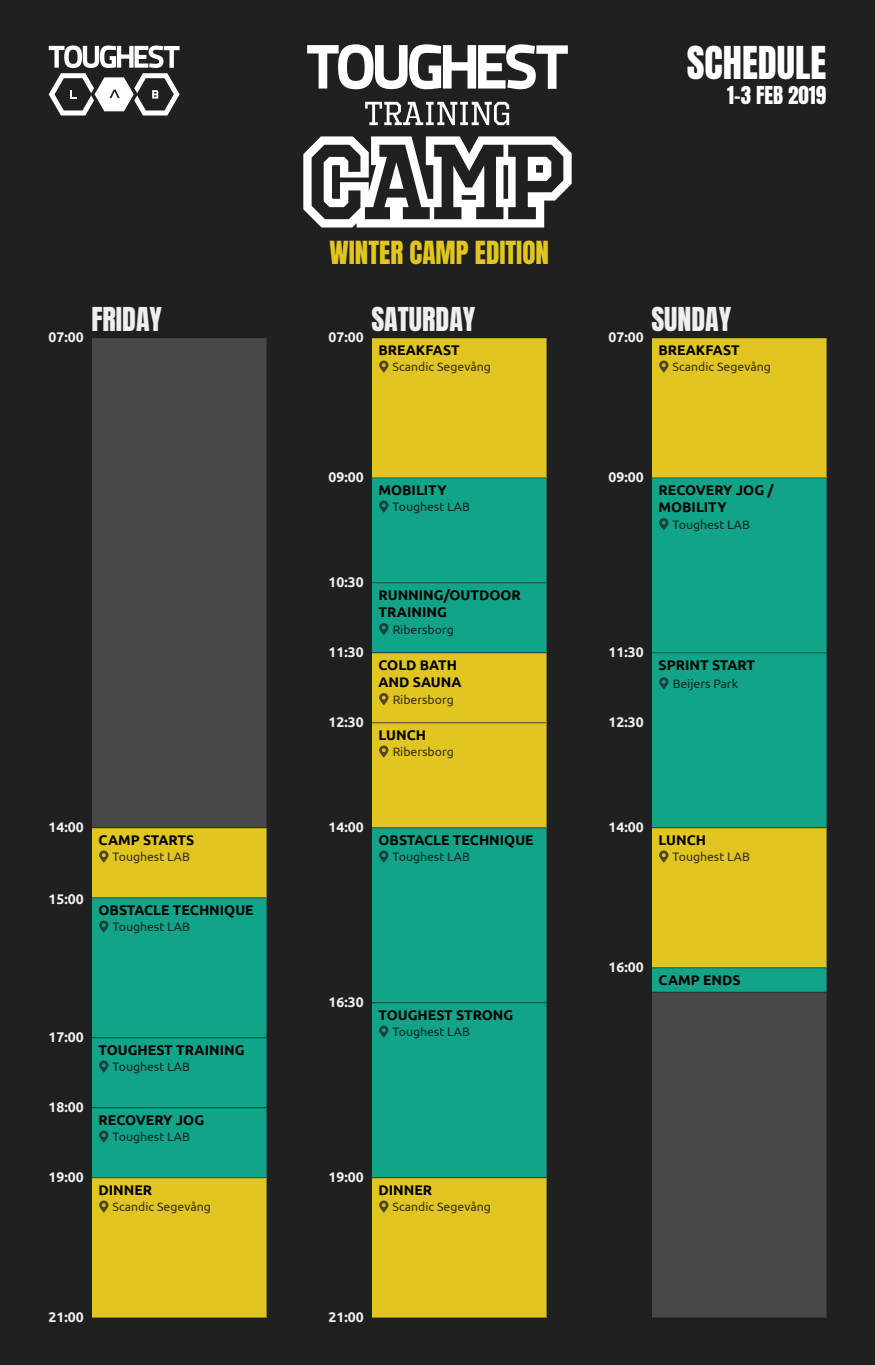
<style>
.page{position:relative;width:875px;height:1365px;background:#202020}
.page>*{position:absolute;margin:0;border:0;box-sizing:border-box;transform-origin:0 0}
.t1{font:38.5px "Anton";color:#fff}
.t2{font:28px "Anton";color:#efefef}
.t3{font:27.12px "Anton";color:#e1c621}
.t4{font:21px "Anton";color:#fff}
.t5{font:700 14px/16.8px "Ubuntu";color:#000}
.t6{font:700 14px "Ubuntu";color:#efefef}
.t7{font:12.25px "Ubuntu";color:#000}
</style>
<div class="page">
<svg style="left:307px;top:44px;width:261px;height:45px"></svg>
<svg style="left:365px;top:102px;width:144px;height:23px"></svg>
<svg style="left:303px;top:136px;width:269px;height:92px"></svg>
<div style="left:92px;top:338px;width:175px;height:490px;background:#484848"></div>
<svg style="left:372px;top:338px;width:175px;height:980px;background:#71b258"></svg>
<svg style="left:652px;top:338px;width:175px;height:654px;background:#69b15c"></svg>
<div style="left:652px;top:992px;width:175px;height:326px;background:#484848"></div>
<svg style="left:92px;top:828px;width:175px;height:490px;background:#69b05b"></svg>
<svg style="left:49px;top:45px;width:131px;height:71px"></svg>
<h3 class="t3" style="left:330px;top:239px;width:221px">WINTER CAMP EDITION</h3>
<p class="t6" style="left:48px;top:329px;width:37px">07:00</p>
<h2 class="t2" style="left:91px;top:305px;width:72px">FRIDAY</h2>
<h2 class="t2" style="left:371px;top:305px;width:106px">SATURDAY</h2>
<p class="t6" style="left:328px;top:329px;width:37px">07:00</p>
<p class="t5" style="left:379px;top:342px;width:83px">BREAKFAST</p>
<p class="t7" style="left:393px;top:360px;width:100px">Scandic Segevång</p>
<p class="t6" style="left:48px;top:819px;width:37px">14:00</p>
<p class="t6" style="left:48px;top:890px;width:37px">15:00</p>
<p class="t5" style="left:99px;top:832px;width:97px">CAMP STARTS</p>
<p class="t7" style="left:113px;top:850px;width:79px">Toughest LAB</p>
<p class="t5" style="left:99px;top:902px;width:157px">OBSTACLE TECHNIQUE</p>
<p class="t7" style="left:113px;top:920px;width:79px">Toughest LAB</p>
<p class="t6" style="left:48px;top:1029px;width:37px">17:00</p>
<p class="t6" style="left:48px;top:1099px;width:37px">18:00</p>
<p class="t6" style="left:48px;top:1169px;width:37px">19:00</p>
<p class="t5" style="left:99px;top:1042px;width:147px">TOUGHEST TRAINING</p>
<p class="t7" style="left:113px;top:1060px;width:79px">Toughest LAB</p>
<p class="t5" style="left:99px;top:1112px;width:107px">RECOVERY JOG</p>
<p class="t7" style="left:113px;top:1130px;width:79px">Toughest LAB</p>
<p class="t5" style="left:99px;top:1182px;width:55px">DINNER</p>
<p class="t7" style="left:113px;top:1200px;width:100px">Scandic Segevång</p>
<p class="t6" style="left:328px;top:469px;width:37px">09:00</p>
<p class="t5" style="left:379px;top:482px;width:70px">MOBILITY</p>
<p class="t7" style="left:393px;top:500px;width:79px">Toughest LAB</p>
<p class="t6" style="left:328px;top:574px;width:37px">10:30</p>
<p class="t6" style="left:328px;top:644px;width:37px">11:30</p>
<p class="t6" style="left:328px;top:714px;width:37px">12:30</p>
<p class="t5" style="left:379px;top:587px;width:144px">RUNNING/OUTDOOR<br>TRAINING</p>
<p class="t7" style="left:393px;top:622px;width:63px">Ribersborg</p>
<p class="t5" style="left:379px;top:657px;width:84px">COLD BATH<br>AND SAUNA</p>
<p class="t7" style="left:393px;top:692px;width:63px">Ribersborg</p>
<p class="t5" style="left:379px;top:727px;width:49px">LUNCH</p>
<p class="t7" style="left:393px;top:745px;width:63px">Ribersborg</p>
<p class="t6" style="left:328px;top:819px;width:37px">14:00</p>
<p class="t5" style="left:379px;top:832px;width:157px">OBSTACLE TECHNIQUE</p>
<p class="t7" style="left:393px;top:850px;width:79px">Toughest LAB</p>
<p class="t6" style="left:328px;top:994px;width:37px">16:30</p>
<p class="t5" style="left:379px;top:1007px;width:136px">TOUGHEST STRONG</p>
<p class="t7" style="left:393px;top:1025px;width:79px">Toughest LAB</p>
<p class="t6" style="left:328px;top:1169px;width:37px">19:00</p>
<p class="t5" style="left:379px;top:1182px;width:55px">DINNER</p>
<p class="t7" style="left:393px;top:1200px;width:100px">Scandic Segevång</p>
<p class="t6" style="left:48px;top:1309px;width:37px">21:00</p>
<p class="t6" style="left:328px;top:1309px;width:37px">21:00</p>
<h1 class="t1" style="left:687px;top:43px;width:141px">SCHEDULE</h1>
<h3 class="t4" style="left:727px;top:84px;width:101px">1-3 FEB 2019</h3>
<p class="t6" style="left:608px;top:329px;width:37px">07:00</p>
<h2 class="t2" style="left:651px;top:305px;width:81px">SUNDAY</h2>
<p class="t5" style="left:659px;top:342px;width:83px">BREAKFAST</p>
<p class="t7" style="left:673px;top:360px;width:100px">Scandic Segevång</p>
<p class="t6" style="left:608px;top:469px;width:37px">09:00</p>
<p class="t5" style="left:659px;top:482px;width:117px">RECOVERY JOG /<br>MOBILITY</p>
<p class="t7" style="left:673px;top:517px;width:79px">Toughest LAB</p>
<p class="t6" style="left:608px;top:644px;width:37px">11:30</p>
<p class="t6" style="left:608px;top:714px;width:37px">12:30</p>
<p class="t5" style="left:659px;top:657px;width:98px">SPRINT START</p>
<p class="t7" style="left:673px;top:676px;width:67px">Beijers Park</p>
<p class="t6" style="left:608px;top:819px;width:37px">14:00</p>
<p class="t5" style="left:659px;top:832px;width:49px">LUNCH</p>
<p class="t7" style="left:673px;top:850px;width:79px">Toughest LAB</p>
<p class="t6" style="left:608px;top:959px;width:37px">16:00</p>
<p class="t5" style="left:659px;top:972px;width:84px">CAMP ENDS</p>
</div>
